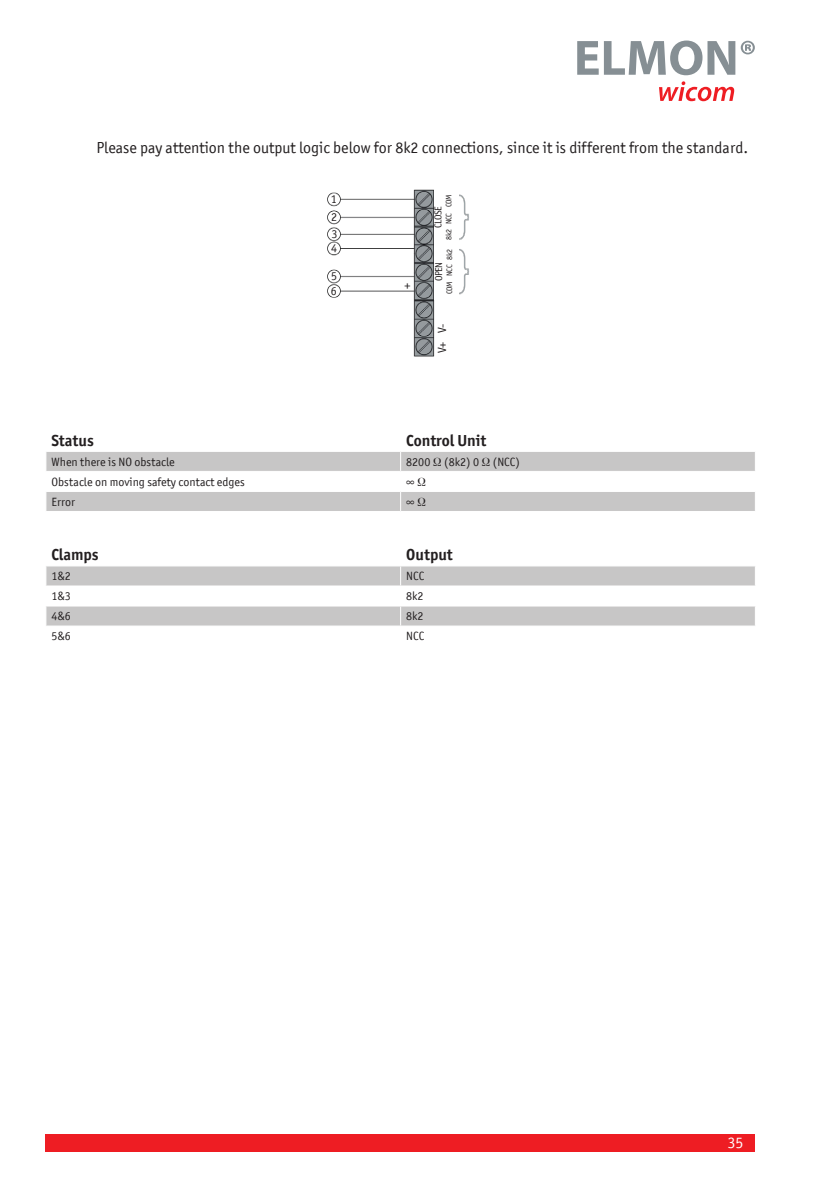
<style>
.page{position:relative;width:840px;height:1191px;background:#fff}
.page>*{position:absolute;margin:0;border:0;box-sizing:border-box;transform-origin:0 0}
.t1{font:16px "Officina San ITC";color:#231f20}
.t2{font:700 16px "Officina San ITC";color:#231f20}
.t3{font:16px "Officina San ITC";color:#fff}
.t4{font:12px/17.4px "Officina San ITC";color:#231f20}
.t5{font:10px "Officina San ITC";letter-spacing:-.05em;color:#231f20}
.t6{font:8px "Officina San ITC";letter-spacing:-.05em;color:#231f20}
</style>
<div class="page">
<div style="left:45px;top:1134px;width:709px;height:17px;background:#ee1d23"></div>
<svg style="left:577px;top:41px;width:177px;height:34px"></svg>
<svg style="left:659px;top:81px;width:74px;height:20px"></svg>
<svg style="left:46px;top:452px;width:708px;height:59px;fill:#c7c6c6"></svg>
<hr style="left:45px;top:471px;width:355px;height:1px;background:#fff">
<hr style="left:400px;top:471px;width:355px;height:1px;background:#fff">
<hr style="left:45px;top:491px;width:355px;height:1px;background:#fff">
<hr style="left:400px;top:491px;width:355px;height:1px;background:#fff">
<svg style="left:400px;top:452px;width:1px;height:59px"></svg>
<svg style="left:754px;top:452px;width:1px;height:59px"></svg>
<svg style="left:46px;top:566px;width:708px;height:59px;fill:#c7c6c6"></svg>
<hr style="left:45px;top:585px;width:355px;height:1px;background:#fff">
<hr style="left:400px;top:585px;width:355px;height:1px;background:#fff">
<hr style="left:45px;top:605px;width:355px;height:1px;background:#fff">
<hr style="left:400px;top:605px;width:355px;height:1px;background:#fff">
<svg style="left:400px;top:566px;width:1px;height:60px"></svg>
<svg style="left:754px;top:566px;width:1px;height:60px"></svg>
<img style="left:327px;top:189px;width:142px;height:168px">
<div style="left:434px;top:190px;width:18px;height:54px;background:#fff"></div>
<div style="left:434px;top:244px;width:18px;height:56px;background:#fff"></div>
<h1 class="t1" style="left:96px;top:139px;width:650px">Please pay attention the output logic below for 8k2 connections, since it is different from the standard.</h1>
<p class="t4" style="left:330px;top:190px;width:7px">1</p>
<p class="t4" style="left:331px;top:208px;width:8px">2<br>3</p>
<p class="t4" style="left:331px;top:239px;width:7px">4</p>
<p class="t4" style="left:330px;top:269px;width:8px;line-height:14.4px">5<br>6</p>
<p class="t4" style="left:404px;top:276px;width:7px">+</p>
<p class="t5" style="left:432px;top:228px;width:24px;rotate:-90deg">CLOSE</p>
<p class="t6" style="left:444px;top:240px;width:46px;rotate:-90deg">8k2 NCC COM</p>
<p class="t5" style="left:432px;top:281px;width:21px;rotate:-90deg">OPEN</p>
<p class="t6" style="left:444px;top:294px;width:46px;rotate:-90deg">COM NCC 8k2</p>
<p class="t4" style="left:433px;top:333px;width:11px;rotate:-90deg">V-</p>
<p class="t4" style="left:433px;top:353px;width:13px;rotate:-90deg">V+</p>
<h1 class="t2" style="left:52px;top:430px;width:44px">Status</h1>
<h1 class="t2" style="left:406px;top:430px;width:81px">Control Unit</h1>
<p class="t4" style="left:52px;top:453px;width:125px">When there is NO obstacle</p>
<p class="t4" style="left:406px;top:453px;width:115px">8200 Ω (8k2) 0 Ω (NCC)</p>
<p class="t4" style="left:52px;top:473px;width:194px">Obstacle on moving safety contact edges</p>
<p class="t4" style="left:406px;top:473px;width:21px">∞ Ω</p>
<p class="t4" style="left:52px;top:493px;width:25px">Error</p>
<p class="t4" style="left:406px;top:493px;width:21px">∞ Ω</p>
<h1 class="t2" style="left:52px;top:545px;width:48px">Clamps</h1>
<h1 class="t2" style="left:406px;top:545px;width:48px">Output</h1>
<p class="t4" style="left:52px;top:567px;width:21px">1&amp;2</p>
<p class="t4" style="left:406px;top:567px;width:13px">NCC</p>
<p class="t4" style="left:52px;top:587px;width:21px">1&amp;3</p>
<p class="t4" style="left:406px;top:587px;width:19px">8k2</p>
<p class="t4" style="left:52px;top:607px;width:21px">4&amp;6</p>
<p class="t4" style="left:406px;top:607px;width:19px">8k2</p>
<p class="t4" style="left:52px;top:627px;width:21px">5&amp;6</p>
<p class="t4" style="left:406px;top:627px;width:13px">NCC</p>
<h1 class="t3" style="left:727px;top:1133px;width:17px">35</h1>
</div>
